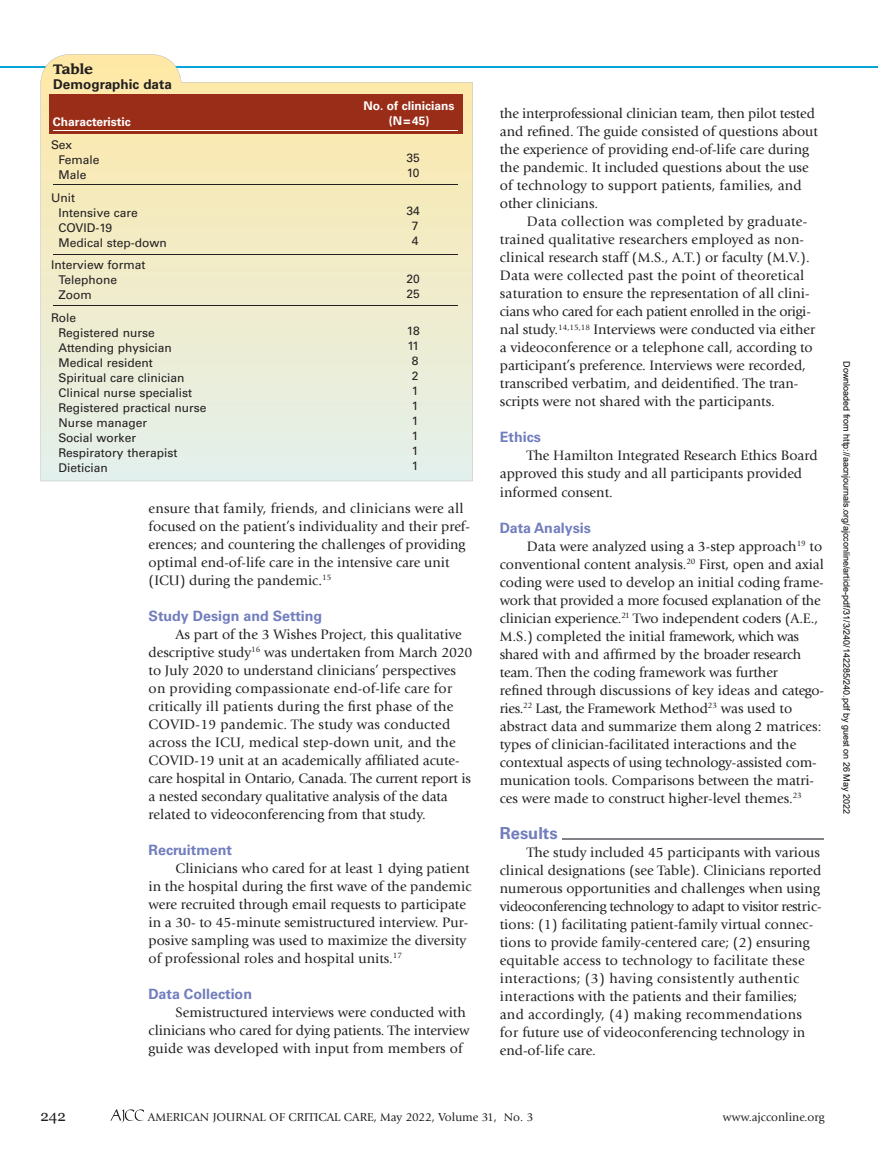
<style>
.page{position:relative;width:878px;height:1175px;background:#fff}
.page>*{position:absolute;margin:0;border:0;box-sizing:border-box;transform-origin:0 0}
.t1{font:700 16.5px "Univers LT Std";color:#717dbd}
.t2{font:15px "Georgia";color:#231f20}
.t3{font:14.25px/18px "Giovanni Std";color:#231f20}
.t4{font:700 14.25px "Univers LT Std";color:#717dbd}
.t5{font:700 13.5px "Univers LT Std";color:#231f20}
.t6{font:700 13.5px "Leawood Std";color:#231f20}
.t7{font:12px/15px "Univers LT Std";color:#231f20}
.t8{font:12px "Giovanni Std";color:#231f20}
.t9{font:700 12px/15px "Univers LT Std";color:#fff;text-align:center}
.t10{font:9px "Arial";color:#000}
</style>
<div class="page">
<svg style="left:110px;top:1109px;width:34px;height:13px"></svg>
<hr style="left:0;top:66px;width:877px;height:2px;background:#08a6d8">
<hr style="left:562px;top:838px;width:262px;height:1px;background:#808285">
<svg style="left:41px;top:54px;width:432px;height:427px;background:#eeebce"></svg>
<div style="left:49px;top:95px;width:413px;height:39px;background:#9a2d17"></div>
<hr style="left:53px;top:130px;width:404px;height:1px;background:#fff">
<hr style="left:53px;top:185px;width:404px;height:1px;background:#231f20">
<hr style="left:53px;top:254px;width:404px;height:1px;background:#231f20">
<hr style="left:53px;top:305px;width:404px;height:1px;background:#231f20">
<p class="t6" style="left:53px;top:62px;width:41px">Table</p>
<p class="t5" style="left:53px;top:79px;width:120px">Demographic data</p>
<p class="t9" style="left:53px;top:115px;width:79px">Characteristic</p>
<p class="t7" style="left:58px;top:139px;width:43px;text-indent:-8px">Sex<br>Female<br>Male</p>
<p class="t7" style="left:58px;top:191px;width:110px;text-indent:-8px">Unit<br>Intensive care<br>COVID-19<br>Medical step-down</p>
<p class="t7" style="left:58px;top:259px;width:88px;text-indent:-8px">Interview format<br>Telephone<br>Zoom</p>
<p class="t7" style="left:58px;top:311px;width:150px;text-indent:-8px">Role<br>Registered nurse<br>Attending physician<br>Medical resident<br>Spiritual care clinician<br>Clinical nurse specialist<br>Registered practical nurse<br>Nurse manager<br>Social worker<br>Respiratory therapist<br>Dietician</p>
<p class="t9" style="left:363px;top:99px;width:92px">No. of clinicians (N = 45)</p>
<p class="t7" style="left:406px;top:152px;width:15px">35<br>10</p>
<p class="t7" style="left:406px;top:205px;width:15px;text-align:center">34<br>7<br>4</p>
<p class="t7" style="left:406px;top:272px;width:15px">20<br>25</p>
<p class="t7" style="left:406px;top:325px;width:15px;text-align:center">18<br>11<br>8<br>2<br>1<br>1<br>1<br>1<br>1<br>1</p>
<p class="t3" style="left:149px;top:501px;width:323px">ensure that family, friends, and clinicians were all focused on the patient’s individuality and their pref&shy;erences; and countering the challenges of providing optimal end-of-life care in the intensive care unit (ICU) during the pandemic.<sup>15</sup></p>
<p class="t4" style="left:149px;top:610px;width:175px">Study Design and Setting</p>
<p class="t3" style="left:149px;top:627px;width:325px;text-indent:27px">As part of the 3 Wishes Project, this qualitative descriptive study<sup>16</sup> was undertaken from March 2020 to July 2020 to understand clinicians’ perspectives on providing compassionate end-of-life care for critically ill patients during the first phase of the COVID-19 pandemic. The study was conducted across the ICU, medical step-down unit, and the COVID-19 unit at an academically affiliated acute&shy;care hospital in Ontario, Canada. The current report is a nested secondary qualitative analysis of the data related to videoconferencing from that study.</p>
<p class="t4" style="left:149px;top:844px;width:85px">Recruitment</p>
<p class="t3" style="left:149px;top:861px;width:324px;text-indent:27px">Clinicians who cared for at least 1 dying patient in the hospital during the first wave of the pandemic were recruited through email requests to participate in a 30- to 45-minute semistructured interview. Pur&shy;posive sampling was used to maximize the diversity of professional roles and hospital units.<sup>17</sup></p>
<p class="t4" style="left:149px;top:988px;width:105px">Data Collection</p>
<p class="t3" style="left:149px;top:1005px;width:322px;text-indent:27px">Semistructured interviews were conducted with clinicians who cared for dying patients. The interview guide was developed with input from members of</p>
<p class="t3" style="left:500px;top:106px;width:319px">the interprofessional clinician team, then pilot tested and refined. The guide consisted of questions about the experience of providing end-of-life care during the pandemic. It included questions about the use of technology to support patients, families, and other clinicians.</p>
<p class="t3" style="left:500px;top:214px;width:316px;text-indent:27px">Data collection was completed by graduate&shy;trained qualitative researchers employed as non&shy;clinical research staff (M.S., A.T.) or faculty (M.V.).<br>Data were collected past the point of theoretical saturation to ensure the representation of all clini&shy;cians who cared for each patient enrolled in the origi&shy;nal study.<sup>14,15,18</sup> Interviews were conducted via either a videoconference or a telephone call, according to participant’s preference. Interviews were recorded, transcribed verbatim, and deidentified. The tran&shy;scripts were not shared with the participants.</p>
<p class="t4" style="left:500px;top:432px;width:43px">Ethics</p>
<p class="t3" style="left:500px;top:448px;width:319px;text-indent:27px">The Hamilton Integrated Research Ethics Board approved this study and all participants provided informed consent.</p>
<p class="t4" style="left:500px;top:522px;width:93px">Data Analysis</p>
<p class="t3" style="left:500px;top:538px;width:325px;text-indent:27px">Data were analyzed using a 3-step approach<sup>19</sup> to conventional content analysis.<sup>20</sup> First, open and axial coding were used to develop an initial coding frame&shy;work that provided a more focused explanation of the clinician experience.<sup>21</sup> Two independent coders (A.E., M.S.) completed the initial framework, which was shared with and affirmed by the broader research team. Then the coding framework was further refined through discussions of key ideas and catego&shy;ries.<sup>22</sup> Last, the Framework Method<sup>23</sup> was used to abstract data and summarize them along 2 matrices: types of clinician-facilitated interactions and the contextual aspects of using technology-assisted com&shy;munication tools. Comparisons between the matri&shy;ces were made to construct higher-level themes.<sup>23</sup></p>
<p class="t1" style="left:500px;top:826px;width:59px">Results</p>
<p class="t3" style="left:500px;top:844px;width:323px;text-indent:27px">The study included 45 participants with various clinical designations (see Table). Clinicians reported numerous opportunities and challenges when using videoconferencing technology to adapt to visitor restric&shy;tions: (1) facilitating patient-family virtual connec&shy;tions to provide family-centered care; (2) ensuring equitable access to technology to facilitate these interactions; (3) having consistently authentic interactions with the patients and their families; and accordingly, (4) making recommendations for future use of videoconferencing technology in end-of-life care.</p>
<p class="t10" style="left:850px;top:361px;width:454px;rotate:90deg">Downloaded from http://aacnjournals.org/ajcconline/article-pdf/31/3/240/142285/240.pdf by guest on 26 May 2022</p>
<p class="t2" style="left:41px;top:1104px;width:27px">242</p>
<p class="t8" style="left:148px;top:1112px;width:387px">AMERICAN JOURNAL OF CRITICAL CARE, May 2022, Volume 31, No. 3</p>
<p class="t8" style="left:722px;top:1112px;width:103px">www.ajcconline.org</p>
</div>
